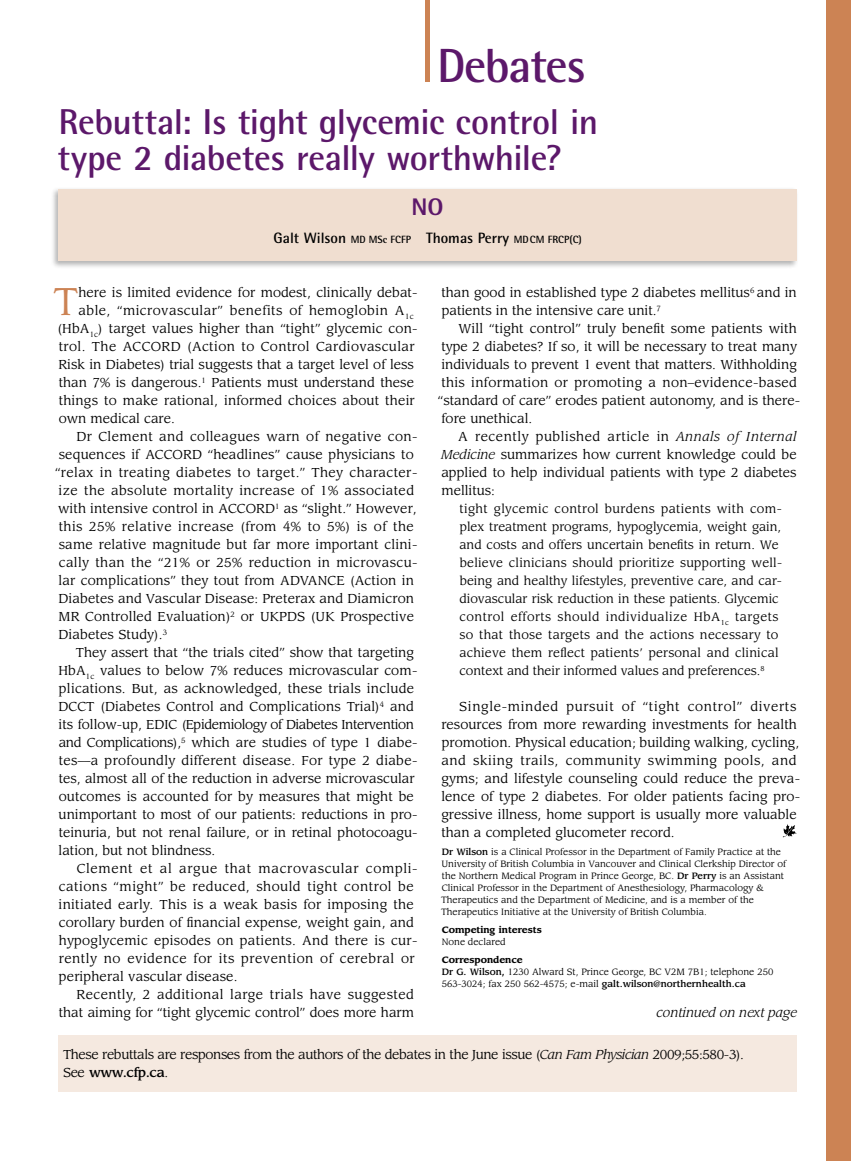
<style>
.page{position:relative;width:851px;height:1161px;background:#fff}
.page>*{position:absolute;margin:0;border:0;box-sizing:border-box;transform-origin:0 0}
.t1{font:700 48px "Rotis Semi Sans Std";letter-spacing:-.03em;color:#5c186a}
.t2{font:38.1px "Leawood Std";color:#cc8354}
.t3{font:700 36px/36px "Rotis Semi Sans Std";letter-spacing:-.015em;color:#5c186a}
.t4{font:800 24px "Rotis Semi Sans Std";color:#5c186a}
.t5{font:700 15px "Rotis Semi Sans Std";color:#000}
.t6{font:12.75px/18px "Leawood Std";letter-spacing:.01em;color:#000}
.t7{font:12.75px "Leawood Std";letter-spacing:.03em;color:#000}
.t8{font:12.75px/18px "Leawood Std";letter-spacing:-.03em;color:#000}
.t9{font:12.75px "Leawood Std";letter-spacing:.035em;color:#000}
.t10{font:12.75px "Leawood Std";letter-spacing:.04em;color:#000}
.t11{font:12.75px "Leawood Std";letter-spacing:.05em;color:#000}
.t12{font:italic 12.75px "Leawood Std";color:#000}
.t13{font:12px/18px "Leawood Std";color:#000}
.t14{font:9px/12px "Leawood Std";color:#000}
.t15{font:700 9px "Leawood Std";color:#000}
.s1{font-size:10.5px}
.s2{font-style:italic}
.s3{font-weight:500}
.s4{font-weight:700}
</style>
<div class="page">
<div style="left:826px;top:0;width:24px;height:1161px;background:#cc8354"></div>
<div style="left:425px;top:0;width:5px;height:82px;background:#cc8354"></div>
<div style="left:50px;top:187px;width:748px;height:82px;background:#000;opacity:.3"></div>
<div style="left:58px;top:189px;width:738px;height:72px;background:#f0ded0"></div>
<svg style="left:782px;top:824px;width:15px;height:13px"></svg>
<div style="left:58px;top:1035px;width:738px;height:56px;background:#f5e9e0"></div>
<h1 class="t1" style="left:437px;top:36px;width:150px">Debates</h1>
<h3 class="t3" style="left:57px;top:104px;width:542px">Rebuttal: Is tight glycemic control in type 2 diabetes really worthwhile?</h3>
<h3 class="t4" style="left:411px;top:191px;width:34px">NO</h3>
<p class="t5" style="left:273px;top:229px;width:310px">Galt Wilson <span class="s1">MD MSc FCFP</span> Thomas Perry <span class="s1">MDCM FRCP(C)</span></p>
<h2 class="t2" style="left:54px;top:279px;width:26px">T</h2>
<p class="t6" style="left:79px;top:284px;width:340px">here is limited evidence for modest, clinically debat-</p>
<p class="t9" style="left:78px;top:303px;width:337px">able, “microvascular” benefits of hemoglobin A<sub>1c</sub></p>
<p class="t6" style="left:58px;top:320px;width:361px">(HbA<sub>1c</sub>) target values higher than “tight” glycemic con-</p>
<p class="t7" style="left:59px;top:339px;width:357px">trol. The ACCORD (Action to Control Cardiovascular</p>
<p class="t6" style="left:59px;top:356px;width:357px">Risk in Diabetes) trial suggests that a target level of less</p>
<p class="t6" style="left:59px;top:374px;width:357px">than 7% is dangerous.<sup>1</sup> Patients must understand these</p>
<p class="t6" style="left:59px;top:392px;width:357px">things to make rational, informed choices about their</p>
<p class="t6" style="left:59px;top:410px;width:117px">own medical care.</p>
<p class="t7" style="left:77px;top:429px;width:342px">Dr Clement and colleagues warn of negative con-</p>
<p class="t6" style="left:59px;top:446px;width:356px">sequences if ACCORD “headlines” cause physicians to</p>
<p class="t7" style="left:55px;top:465px;width:364px">“relax in treating diabetes to target.” They character-</p>
<p class="t7" style="left:59px;top:483px;width:357px">ize the absolute mortality increase of 1% associated</p>
<p class="t6" style="left:58px;top:500px;width:360px">with intensive control in ACCORD<sup>1</sup> as “slight.” However,</p>
<p class="t9" style="left:59px;top:519px;width:356px">this 25% relative increase (from 4% to 5%) is of the</p>
<p class="t6" style="left:59px;top:536px;width:360px">same relative magnitude but far more important clini-</p>
<p class="t7" style="left:59px;top:555px;width:360px">cally than the “21% or 25% reduction in microvascu-</p>
<p class="t6" style="left:59px;top:572px;width:357px">lar complications” they tout from ADVANCE (Action in</p>
<p class="t6" style="left:58px;top:590px;width:357px">Diabetes and Vascular Disease: Preterax and Diamicron</p>
<p class="t6" style="left:58px;top:608px;width:357px">MR Controlled Evaluation)<sup>2</sup> or UKPDS (UK Prospective</p>
<p class="t6" style="left:59px;top:626px;width:110px">Diabetes Study).<sup>3</sup></p>
<p class="t6" style="left:76px;top:644px;width:340px">They assert that “the trials cited” show that targeting</p>
<p class="t6" style="left:58px;top:662px;width:360px">HbA<sub>1c</sub> values to below 7% reduces microvascular com-</p>
<p class="t6" style="left:59px;top:680px;width:356px">plications. But, as acknowledged, these trials include</p>
<p class="t6" style="left:59px;top:698px;width:357px">DCCT (Diabetes Control and Complications Trial)<sup>4</sup> and</p>
<p class="t8" style="left:59px;top:716px;width:357px">its follow-up, EDIC (Epidemiology of Diabetes Intervention</p>
<p class="t6" style="left:59px;top:734px;width:360px">and Complications),<sup>5</sup> which are studies of type 1 diabe-</p>
<p class="t6" style="left:59px;top:752px;width:360px">tes—a profoundly different disease. For type 2 diabe-</p>
<p class="t6" style="left:59px;top:770px;width:357px">tes, almost all of the reduction in adverse microvascular</p>
<p class="t6" style="left:59px;top:788px;width:356px">outcomes is accounted for by measures that might be</p>
<p class="t6" style="left:59px;top:806px;width:360px">unimportant to most of our patients: reductions in pro-</p>
<p class="t6" style="left:59px;top:824px;width:360px">teinuria, but not renal failure, or in retinal photocoagu-</p>
<p class="t6" style="left:59px;top:842px;width:158px">lation, but not blindness.</p>
<p class="t11" style="left:77px;top:861px;width:342px">Clement et al argue that macrovascular compli-</p>
<p class="t9" style="left:59px;top:879px;width:356px">cations “might” be reduced, should tight control be</p>
<p class="t6" style="left:59px;top:896px;width:357px">initiated early. This is a weak basis for imposing the</p>
<p class="t6" style="left:59px;top:914px;width:356px">corollary burden of financial expense, weight gain, and</p>
<p class="t6" style="left:59px;top:932px;width:360px">hypoglycemic episodes on patients. And there is cur-</p>
<p class="t10" style="left:59px;top:951px;width:357px">rently no evidence for its prevention of cerebral or</p>
<p class="t6" style="left:59px;top:968px;width:180px">peripheral vascular disease.</p>
<p class="t7" style="left:77px;top:987px;width:339px">Recently, 2 additional large trials have suggested</p>
<p class="t6" style="left:59px;top:1004px;width:357px">that aiming for “tight glycemic control” does more harm</p>
<p class="t6" style="left:441px;top:284px;width:357px">than good in established type 2 diabetes mellitus<sup>6</sup> and in patients in the intensive care unit.<sup>7</sup></p>
<p class="t6" style="left:438px;top:320px;width:364px;text-indent:21px">Will “tight control” truly benefit some patients with type 2 diabetes? If so, it will be necessary to treat many individuals to prevent 1 event that matters. Withholding this information or promoting a non–evidence-based “standard of care” erodes patient autonomy, and is there&shy;fore unethical.</p>
<p class="t6" style="left:441px;top:428px;width:357px;text-align:justify;text-indent:17px">A recently published article in <span class="s2">Annals of Internal Medicine</span> summarizes how current knowledge could be applied to help individual patients with type 2 diabetes mellitus:</p>
<p class="t13" style="left:459px;top:500px;width:324px">tight glycemic control burdens patients with com&shy;plex treatment programs, hypoglycemia, weight gain, and costs and offers uncertain benefits in return. We believe clinicians should prioritize supporting well&shy;being and healthy lifestyles, preventive care, and car&shy;diovascular risk reduction in these patients. Glycemic control efforts should individualize HbA<sub>1c</sub> targets so that those targets and the actions necessary to achieve them reflect patients’ personal and clinical context and their informed values and preferences.<sup>8</sup></p>
<p class="t6" style="left:441px;top:698px;width:360px;text-indent:18px">Single-minded pursuit of “tight control” diverts resources from more rewarding investments for health promotion. Physical education; building walking, cycling, and skiing trails, community swimming pools, and gyms; and lifestyle counseling could reduce the preva&shy;lence of type 2 diabetes. For older patients facing pro&shy;gressive illness, home support is usually more valuable than a completed glucometer record.</p>
<p class="t14" style="left:441px;top:846px;width:346px"><span class="s3">Dr Wilson</span> is a Clinical Professor in the Department of Family Practice at the University of British Columbia in Vancouver and Clinical Clerkship Director of the Northern Medical Program in Prince George, BC. <span class="s3">Dr Perry</span> is an Assistant Clinical Professor in the Department of Anesthesiology, Pharmacology &amp; Therapeutics and the Department of Medicine, and is a member of the Therapeutics Initiative at the University of British Columbia.</p>
<p class="t15" style="left:441px;top:924px;width:102px">Competing interests</p>
<p class="t14" style="left:441px;top:936px;width:65px">None declared</p>
<p class="t14" style="left:441px;top:954px;width:333px"><span class="s4">Correspondence<br></span><span class="s3">Dr G. Wilson,</span> 1230 Alward St, Prince George, BC V2M 7B1; telephone 250<br>563-3024; fax 250 562-4575; e-mail <span class="s3">galt.wilson@northernhealth.ca</span></p>
<p class="t12" style="left:656px;top:1005px;width:142px">continued on next page</p>
<p class="t8" style="left:63px;top:1046px;width:682px">These rebuttals are responses from the authors of the debates in the June issue (<span class="s2">Can Fam Physician</span> 2009;55:580-3).<br>See <span class="s3">www.cfp.ca</span>.</p>
</div>
